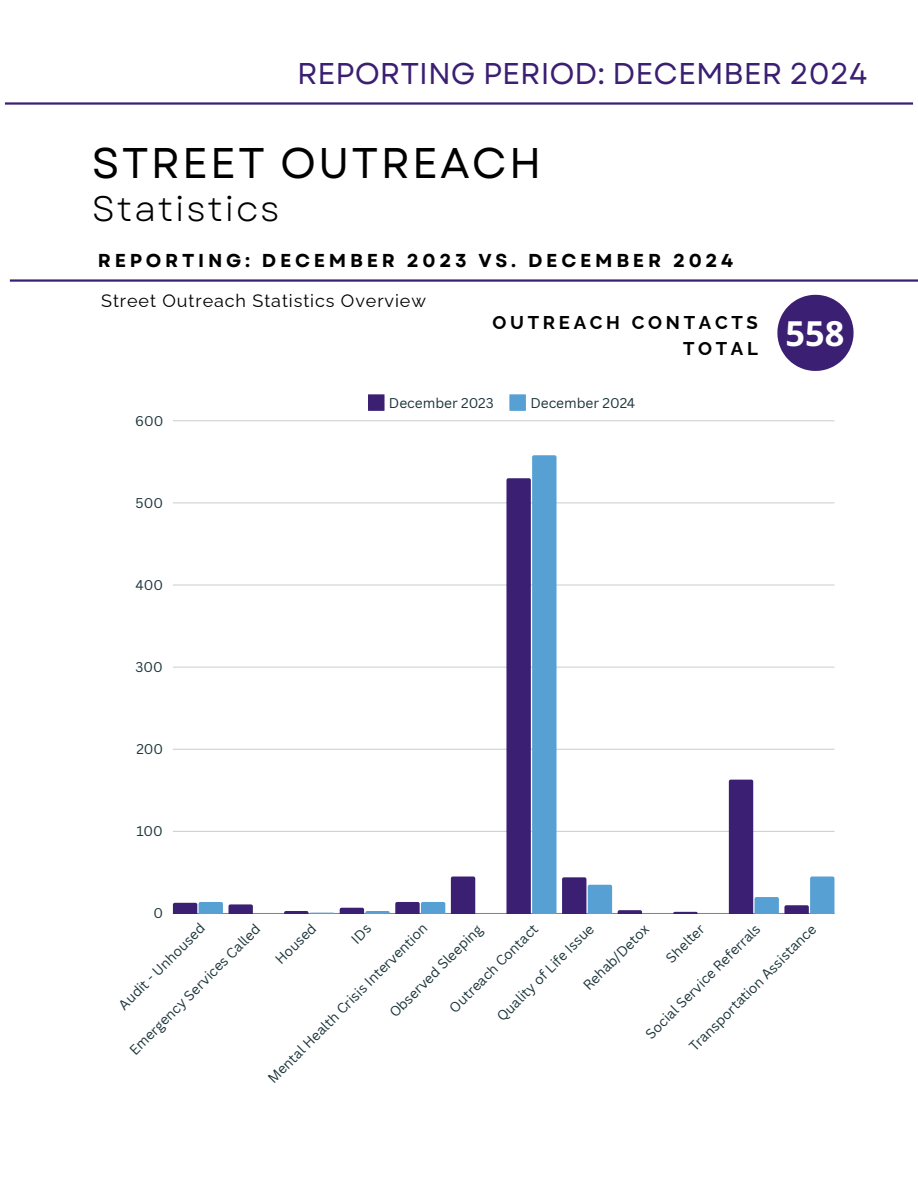
<style>
.page{position:relative;width:918px;height:1188px;background:#fff}
.page>*{position:absolute;margin:0;border:0;box-sizing:border-box;transform-origin:0 0}
.t1{font:42.9px "Garet";letter-spacing:.05em;color:#000}
.t2{font:35.4px "Garet";letter-spacing:.05em;color:#000}
.t3{font:700 34.35px "Open Sans";color:#fff}
.t4{font:30px "Garet";color:#3a1f72}
.t5{font:700 18.6px "Garet";letter-spacing:.2em;color:#000}
.t6{font:700 18.45px/25.8px "Raleway";letter-spacing:.2em;color:#000;text-align:right}
.t7{font:18px "Raleway";letter-spacing:.05em;color:#000}
.t8{font:13.8px "Canva Sans";color:#1c353b}
</style>
<div class="page">
<hr style="left:5px;top:102px;width:908px;height:3px;background:#3a1f72">
<svg style="left:368px;top:394px;width:17px;height:17px"></svg>
<svg style="left:509px;top:394px;width:17px;height:17px"></svg>
<hr style="left:173px;top:913px;width:661px;height:1px;background:#1c353b;opacity:.6">
<hr style="left:173px;top:831px;width:661px;height:1px;background:#ced4d5">
<hr style="left:173px;top:749px;width:661px;height:1px;background:#d5d9da">
<hr style="left:173px;top:667px;width:661px;height:1px;background:#dce0e1">
<hr style="left:173px;top:585px;width:661px;height:1px;background:#e2e5e6">
<hr style="left:173px;top:503px;width:661px;height:1px;background:#e8ebeb">
<hr style="left:173px;top:421px;width:661px;height:1px;background:#eff1f1">
<svg style="left:173px;top:902px;width:50px;height:11px"></svg>
<svg style="left:229px;top:904px;width:24px;height:9px"></svg>
<svg style="left:284px;top:911px;width:50px;height:3px"></svg>
<svg style="left:340px;top:902px;width:105px;height:11px"></svg>
<svg style="left:451px;top:877px;width:24px;height:36px"></svg>
<svg style="left:506px;top:455px;width:106px;height:458px"></svg>
<svg style="left:618px;top:910px;width:24px;height:3px"></svg>
<svg style="left:673px;top:912px;width:25px;height:1px"></svg>
<svg style="left:729px;top:780px;width:105px;height:133px"></svg>
<svg style="left:777px;top:295px;width:77px;height:76px"></svg>
<hr style="left:10px;top:279px;width:908px;height:3px;background:#3a1f72">
<p class="t4" style="left:297px;top:51px;width:572px">REPORTING PERIOD: DECEMBER 2024</p>
<h3 class="t1" style="left:92px;top:133px;width:451px">STREET OUTREACH</h3>
<h3 class="t2" style="left:92px;top:183px;width:189px">Statistics</h3>
<h1 class="t5" style="left:98px;top:248px;width:637px">REPORTING: DECEMBER 2023 VS. DECEMBER 2024</h1>
<p class="t7" style="left:101px;top:290px;width:326px">Street Outreach Statistics Overview</p>
<p class="t6" style="left:493px;top:310px;width:267px">OUTREACH CONTACTS<br>TOTAL</p>
<p class="t8" style="left:135px;top:411px;width:30px">600</p>
<p class="t8" style="left:136px;top:493px;width:29px">500</p>
<p class="t8" style="left:135px;top:575px;width:29px">400</p>
<p class="t8" style="left:136px;top:657px;width:29px">300</p>
<p class="t8" style="left:136px;top:739px;width:28px">200</p>
<p class="t8" style="left:137px;top:822px;width:28px">100</p>
<p class="t8" style="left:153px;top:904px;width:11px">0</p>
<p class="t8" style="left:389px;top:393px;width:106px">December 2023</p>
<p class="t8" style="left:530px;top:393px;width:106px">December 2024</p>
<h4 class="t3" style="left:786px;top:309px;width:60px">558</h4>
<p class="t8" style="left:114px;top:1000px;width:117px;rotate:-45deg">Audit - Unhoused</p>
<p class="t8" style="left:125px;top:1046px;width:180px;rotate:-45deg">Emergency Services Called</p>
<p class="t8" style="left:271px;top:955px;width:52px;rotate:-45deg">Housed</p>
<p class="t8" style="left:445px;top:1003px;width:120px;rotate:-45deg">Outreach Contact</p>
<p class="t8" style="left:385px;top:1008px;width:126px;rotate:-45deg">Observed Sleeping</p>
<p class="t8" style="left:263px;top:1073px;width:220px;rotate:-45deg">Mental Health Crisis Intervention</p>
<p class="t8" style="left:579px;top:981px;width:88px;rotate:-45deg">Rehab/Detox</p>
<p class="t8" style="left:661px;top:953px;width:50px;rotate:-45deg">Shelter</p>
<p class="t8" style="left:641px;top:1029px;width:157px;rotate:-45deg">Social Service Referrals</p>
<p class="t8" style="left:492px;top:1012px;width:132px;rotate:-45deg">Quality of Life Issue</p>
<p class="t8" style="left:685px;top:1042px;width:174px;rotate:-45deg">Transportation Assistance</p>
</div>
